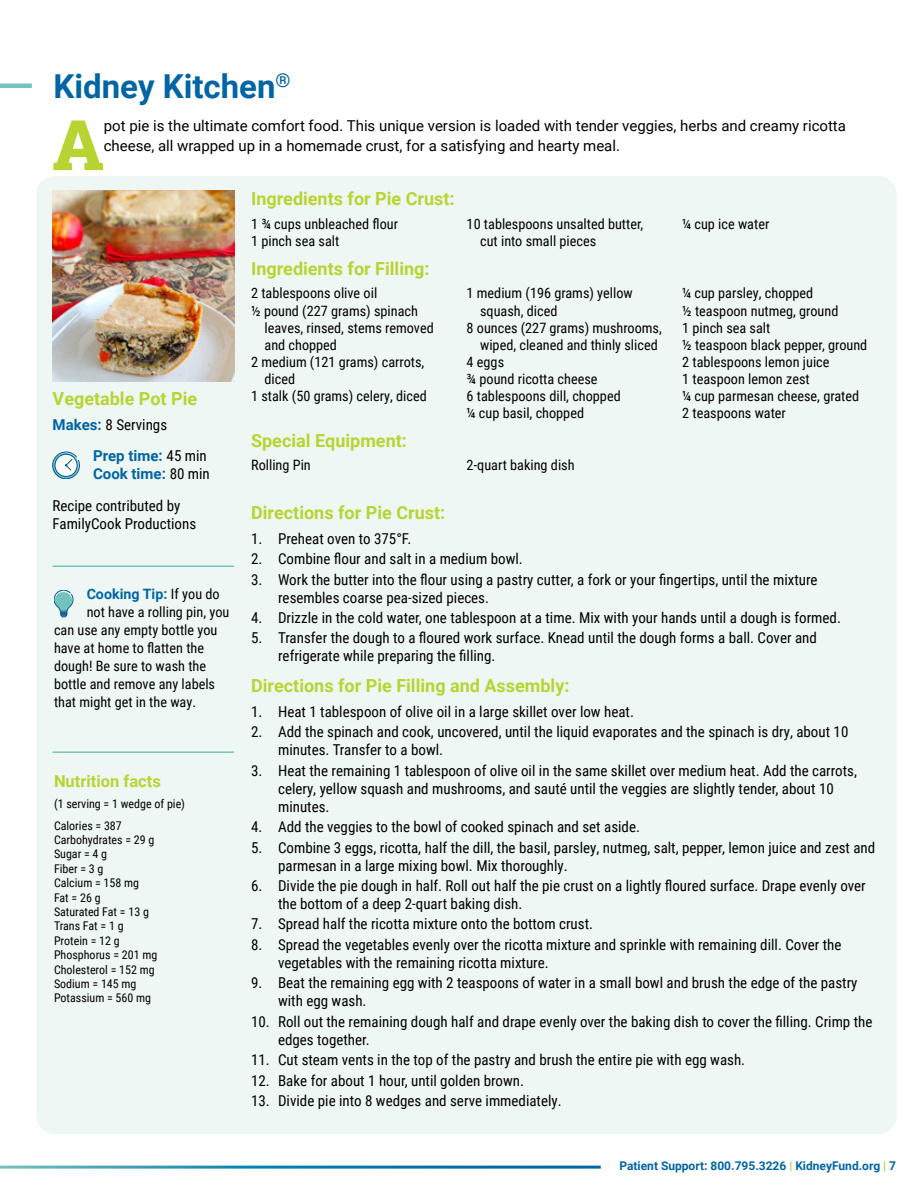
<style>
.page{position:relative;width:918px;height:1188px;background:#fff}
.page>*{position:absolute;margin:0;border:0;box-sizing:border-box;transform-origin:0 0}
.t1{font:900 69.9px "Roboto Slab";color:#b7d432}
.t2{font:700 33px "Roboto";color:#0065a4}
.t3{font:700 18px "Roboto";color:#b7d432}
.t4{font:700 16.5px "Roboto";color:#b7d432}
.t5{font:15px/18px "Roboto Condensed";color:#000}
.t6{font:15px/19.5px "Roboto";color:#000}
.t7{font:700 15px/18px "Roboto";color:#0065a4}
.t8{font:14.25px/17.1px "Roboto Condensed";color:#000}
.t9{font:700 14.25px "Roboto";color:#0065a4}
.t10{font:12px/14.4px "Roboto Condensed";color:#000}
.t11{font:700 12px "Roboto";color:#0065a4}
.s1{font-family:"Roboto";font-weight:700;color:#0065a4}
.s2{font-family:"Roboto Condensed";font-weight:400;color:#000}
.s3{color:#b7d432}
</style>
<div class="page">
<div style="left:36px;top:176px;width:861px;height:958px;background:#eff7f5;border-radius:18px"></div>
<hr style="left:0;top:84px;width:32px;height:4px;background:#75c3bc">
<img style="left:53px;top:191px;width:181px;height:190px">
<svg style="left:53px;top:452px;width:27px;height:27px"></svg>
<svg style="left:54px;top:590px;width:19px;height:27px"></svg>
<hr style="left:53px;top:566px;width:181px;height:1px;background:#75c3bc">
<hr style="left:53px;top:751px;width:181px;height:2px;background:#75c3bc">
<h2 class="t2" style="left:53px;top:63px;width:239px">Kidney Kitchen<sup>®</sup></h2>
<h1 class="t1" style="left:53px;top:97px;width:53px">A</h1>
<p class="t6" style="left:104px;top:116px;width:744px">pot pie is the ultimate comfort food. This unique version is loaded with tender veggies, herbs and creamy ricotta cheese, all wrapped up in a homemade crust, for a satisfying and hearty meal.</p>
<p class="t3" style="left:53px;top:386px;width:146px">Vegetable Pot Pie</p>
<p class="t5" style="left:53px;top:415px;width:116px"><span class="s1">Makes:</span> 8 Servings</p>
<p class="t7" style="left:93px;top:446px;width:118px">Prep time: <span class="s2">45 min<br></span>Cook time: <span class="s2">80 min</span></p>
<p class="t5" style="left:53px;top:496px;width:145px">Recipe contributed by<br>FamilyCook Productions</p>
<p class="t9" style="left:87px;top:584px;width:135px">Cooking Tip: <span class="s2">If you do</span></p>
<p class="t8" style="left:54px;top:602px;width:177px;line-height:18px;text-indent:33px">not have a rolling pin, you can use any empty bottle you have at home to flatten the dough! Be sure to wash the bottle and remove any labels that might get in the way.</p>
<p class="t4" style="left:54px;top:770px;width:108px">Nutrition facts</p>
<p class="t10" style="left:54px;top:793px;width:133px;line-height:21.1px">(1 serving = 1 wedge of pie)<br>Calories = 387</p>
<p class="t10" style="left:54px;top:832px;width:105px">Carbohydrates = 29 g<br>Sugar = 4 g<br>Fiber = 3 g<br>Calcium = 158 mg<br>Fat = 26 g<br>Saturated Fat = 13 g<br>Trans Fat = 1 g<br>Protein = 12 g<br>Phosphorus = 201 mg<br>Cholesterol = 152 mg<br>Sodium = 145 mg<br>Potassium = 560 mg</p>
<p class="t3" style="left:251px;top:186px;width:205px">Ingredients for Pie Crust:</p>
<p class="t8" style="left:251px;top:215px;width:148px">1 ¾ cups unbleached flour<br>1 pinch sea salt</p>
<p class="t8" style="left:480px;top:215px;width:165px;text-indent:-13px">10 tablespoons unsalted butter, cut into small pieces</p>
<p class="t8" style="left:682px;top:215px;width:89px">¼ cup ice water</p>
<p class="t3" style="left:251px;top:256px;width:180px">Ingredients for Filling:</p>
<p class="t8" style="left:251px;top:284px;width:128px">2 tablespoons olive oil</p>
<p class="t8" style="left:251px;top:301px;width:168px">½ pound (227 grams) spinach</p>
<p class="t8" style="left:265px;top:319px;width:171px">leaves, rinsed, stems removed</p>
<p class="t8" style="left:265px;top:336px;width:74px">and chopped</p>
<p class="t8" style="left:251px;top:353px;width:175px">2 medium (121 grams) carrots,</p>
<p class="t8" style="left:265px;top:370px;width:32px">diced</p>
<p class="t8" style="left:251px;top:387px;width:177px">1 stalk (50 grams) celery, diced</p>
<p class="t8" style="left:467px;top:284px;width:168px">1 medium (196 grams) yellow</p>
<p class="t8" style="left:480px;top:301px;width:79px">squash, diced</p>
<p class="t8" style="left:467px;top:319px;width:197px">8 ounces (227 grams) mushrooms,</p>
<p class="t8" style="left:480px;top:336px;width:179px">wiped, cleaned and thinly sliced</p>
<p class="t8" style="left:467px;top:353px;width:39px">4 eggs</p>
<p class="t8" style="left:467px;top:370px;width:132px">¾ pound ricotta cheese</p>
<p class="t8" style="left:467px;top:387px;width:156px">6 tablespoons dill, chopped</p>
<p class="t8" style="left:467px;top:404px;width:119px">¼ cup basil, chopped</p>
<p class="t8" style="left:682px;top:284px;width:187px">¼ cup parsley, chopped<br>½ teaspoon nutmeg, ground<br>1 pinch sea salt<br>½ teaspoon black pepper, ground<br>2 tablespoons lemon juice<br>1 teaspoon lemon zest<br>¼ cup parmesan cheese, grated<br>2 teaspoons water</p>
<p class="t3" style="left:251px;top:428px;width:157px">Special Equipment:</p>
<p class="t8" style="left:251px;top:456px;width:61px">Rolling Pin</p>
<p class="t8" style="left:467px;top:456px;width:110px">2-quart baking dish</p>
<p class="t3" style="left:251px;top:500px;width:196px">Directions for Pie Crust:</p>
<p class="t5" style="left:251px;top:529px;width:162px">1. Preheat oven to 375°F.</p>
<p class="t5" style="left:251px;top:549px;width:273px">2. Combine flour and salt in a medium bowl.</p>
<p class="t5" style="left:278px;top:570px;width:541px;text-indent:-27px">3. Work the butter into the flour using a pastry cutter, a fork or your fingertips, until the mixture resembles coarse pea-sized pieces.</p>
<p class="t5" style="left:251px;top:608px;width:591px">4. Drizzle in the cold water, one tablespoon at a time. Mix with your hands until a dough is formed.</p>
<p class="t5" style="left:278px;top:628px;width:540px;text-indent:-27px">5. Transfer the dough to a floured work surface. Knead until the dough forms a ball. Cover and refrigerate while preparing the filling.</p>
<p class="t3" style="left:251px;top:673px;width:320px">Directions for Pie Filling and Assembly:</p>
<p class="t5" style="left:251px;top:702px;width:384px">1. Heat 1 tablespoon of olive oil in a large skillet over low heat.</p>
<p class="t5" style="left:278px;top:722px;width:572px;text-indent:-27px">2. Add the spinach and cook, uncovered, until the liquid evaporates and the spinach is dry, about 10 minutes. Transfer to a bowl.</p>
<p class="t5" style="left:278px;top:761px;width:580px;text-indent:-27px">3. Heat the remaining 1 tablespoon of olive oil in the same skillet over medium heat. Add the carrots, celery, yellow squash and mushrooms, and sauté until the veggies are slightly tender, about 10 minutes.</p>
<p class="t5" style="left:251px;top:817px;width:390px">4. Add the veggies to the bowl of cooked spinach and set aside.</p>
<p class="t5" style="left:278px;top:838px;width:599px;text-indent:-27px">5. Combine 3 eggs, ricotta, half the dill, the basil, parsley, nutmeg, salt, pepper, lemon juice and zest and parmesan in a large mixing bowl. Mix thoroughly.</p>
<p class="t5" style="left:278px;top:876px;width:589px;text-indent:-27px">6. Divide the pie dough in half. Roll out half the pie crust on a lightly floured surface. Drape evenly over the bottom of a deep 2-quart baking dish.</p>
<p class="t5" style="left:251px;top:915px;width:343px">7. Spread half the ricotta mixture onto the bottom crust.</p>
<p class="t5" style="left:278px;top:935px;width:565px;text-indent:-27px">8. Spread the vegetables evenly over the ricotta mixture and sprinkle with remaining dill. Cover the vegetables with the remaining ricotta mixture.</p>
<p class="t5" style="left:278px;top:973px;width:581px;text-indent:-27px">9. Beat the remaining egg with 2 teaspoons of water in a small bowl and brush the edge of the pastry with egg wash.</p>
<p class="t5" style="left:278px;top:1012px;width:596px;text-indent:-27px">10. Roll out the remaining dough half and drape evenly over the baking dish to cover the filling. Crimp the edges together.</p>
<p class="t5" style="left:251px;top:1050px;width:496px">11. Cut steam vents in the top of the pastry and brush the entire pie with egg wash.</p>
<p class="t5" style="left:251px;top:1071px;width:275px">12. Bake for about 1 hour, until golden brown.</p>
<p class="t5" style="left:251px;top:1091px;width:312px">13. Divide pie into 8 wedges and serve immediately.</p>
<p class="t11" style="left:619px;top:1158px;width:278px">Patient Support: 800.795.3226 <span class="s3">|</span> KidneyFund.org <span class="s3">|</span> 7</p>
</div>
